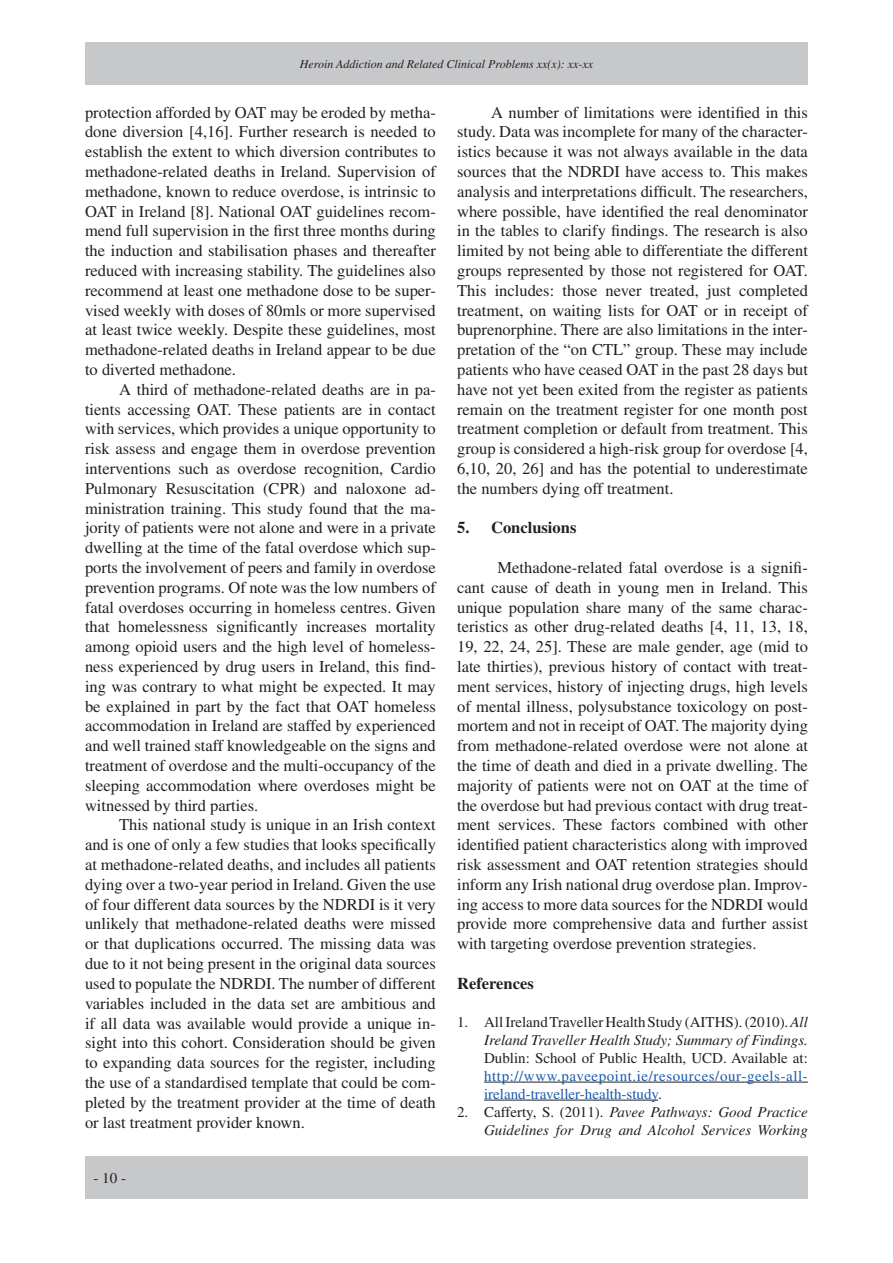
<style>
.page{position:relative;width:893px;height:1263px;background:#fff}
.page>*{position:absolute;margin:0;border:0;box-sizing:border-box;transform-origin:0 0}
.t1{font:16.5px/19.8px "Times LT Std";color:#231f20;text-align:justify}
.t2{font:700 16.5px "Times LT Std";color:#231f20}
.t3{font:italic 15px/18px "Times LT Std";color:#231f20;text-align:right}
.t4{font:15px/18px "Times LT Std";letter-spacing:.04em;color:#1b5baa}
.t5{font:15px "Times LT Std";color:#231f20}
.t6{font:italic 12px "Times LT Std";color:#231f20}
.s1{font-style:normal}
.s2{color:#231f20}
</style>
<div class="page">
<div style="left:85px;top:1157px;width:723px;height:42px;background:#c7c8ca"></div>
<div style="left:85px;top:43px;width:723px;height:42px;background:#c7c8ca"></div>
<hr style="left:484px;top:1082px;width:324px;height:1px;background:#231f20">
<hr style="left:484px;top:1100px;width:174px;height:1px;background:#231f20">
<p class="t6" style="left:300px;top:57px;width:294px">Heroin Addiction and Related Clinical Problems xx(x): xx-xx</p>
<p class="t1" style="left:85px;top:102px;width:352px">protection afforded by OAT may be eroded by metha&shy;done diversion [4,16]. Further research is needed to establish the extent to which diversion contributes to methadone-related deaths in Ireland. Supervision of methadone, known to reduce overdose, is intrinsic to OAT in Ireland [8]. National OAT guidelines recom&shy;mend full supervision in the first three months during the induction and stabilisation phases and thereafter reduced with increasing stability. The guidelines also recommend at least one methadone dose to be super&shy;vised weekly with doses of 80mls or more supervised at least twice weekly. Despite these guidelines, most methadone-related deaths in Ireland appear to be due to diverted methadone.</p>
<p class="t1" style="left:85px;top:379px;width:352px;text-indent:34px">A third of methadone-related deaths are in pa&shy;tients accessing OAT. These patients are in contact with services, which provides a unique opportunity to risk assess and engage them in overdose prevention interventions such as overdose recognition, Cardio Pulmonary Resuscitation (CPR) and naloxone ad&shy;ministration training. This study found that the ma&shy;jority of patients were not alone and were in a private dwelling at the time of the fatal overdose which sup&shy;ports the involvement of peers and family in overdose prevention programs. Of note was the low numbers of fatal overdoses occurring in homeless centres. Given that homelessness significantly increases mortality among opioid users and the high level of homeless&shy;ness experienced by drug users in Ireland, this find&shy;ing was contrary to what might be expected. It may be explained in part by the fact that OAT homeless accommodation in Ireland are staffed by experienced and well trained staff knowledgeable on the signs and treatment of overdose and the multi-occupancy of the sleeping accommodation where overdoses might be witnessed by third parties.</p>
<p class="t1" style="left:85px;top:815px;width:352px;text-indent:34px">This national study is unique in an Irish context and is one of only a few studies that looks specifically at methadone-related deaths, and includes all patients dying over a two-year period in Ireland. Given the use of four different data sources by the NDRDI is it very unlikely that methadone-related deaths were missed or that duplications occurred. The missing data was due to it not being present in the original data sources used to populate the NDRDI. The number of different variables included in the data set are ambitious and if all data was available would provide a unique in&shy;sight into this cohort. Consideration should be given to expanding data sources for the register, including the use of a standardised template that could be com&shy;pleted by the treatment provider at the time of death or last treatment provider known.</p>
<p class="t1" style="left:457px;top:102px;width:352px;text-indent:34px">A number of limitations were identified in this study. Data was incomplete for many of the character&shy;istics because it was not always available in the data sources that the NDRDI have access to. This makes analysis and interpretations difficult. The researchers, where possible, have identified the real denominator in the tables to clarify findings. The research is also limited by not being able to differentiate the different groups represented by those not registered for OAT.<br>This includes: those never treated, just completed treatment, on waiting lists for OAT or in receipt of buprenorphine. There are also limitations in the inter&shy;pretation of the “on CTL” group. These may include patients who have ceased OAT in the past 28 days but have not yet been exited from the register as patients remain on the treatment register for one month post treatment completion or default from treatment. This group is considered a high-risk group for overdose [4, 6,10, 20, 26] and has the potential to underestimate the numbers dying off treatment.</p>
<p class="t2" style="left:457px;top:518px;width:121px">5. Conclusions</p>
<p class="t1" style="left:457px;top:557px;width:352px;text-indent:40px">Methadone-related fatal overdose is a signifi&shy;cant cause of death in young men in Ireland. This unique population share many of the same charac&shy;teristics as other drug-related deaths [4, 11, 13, 18, 19, 22, 24, 25]. These are male gender, age (mid to late thirties), previous history of contact with treat&shy;ment services, history of injecting drugs, high levels of mental illness, polysubstance toxicology on post&shy;mortem and not in receipt of OAT. The majority dying from methadone-related overdose were not alone at the time of death and died in a private dwelling. The majority of patients were not on OAT at the time of the overdose but had previous contact with drug treat&shy;ment services. These factors combined with other identified patient characteristics along with improved risk assessment and OAT retention strategies should inform any Irish national drug overdose plan. Improv&shy;ing access to more data sources for the NDRDI would provide more comprehensive data and further assist with targeting overdose prevention strategies.</p>
<p class="t2" style="left:457px;top:973px;width:78px">References</p>
<p class="t3" style="left:457px;top:1012px;width:352px"><span class="s1">1. All Ireland Traveller Health Study (AITHS). (2010).</span> All<br>Ireland Traveller Health Study; Summary of Findings.</p>
<p class="t5" style="left:484px;top:1049px;width:325px">Dublin: School of Public Health, UCD. Available at:</p>
<p class="t4" style="left:484px;top:1066px;width:325px">http://www.paveepoint.ie/resources/our-geels-all&shy;ireland-traveller-health-study<span class="s2">.</span></p>
<p class="t3" style="left:457px;top:1102px;width:352px"><span class="s1">2. Cafferty, S. (2011).</span> Pavee Pathways: Good Practice<br>Guidelines for Drug and Alcohol Services Working</p>
<p class="t5" style="left:94px;top:1169px;width:34px">- 10 -</p>
</div>
